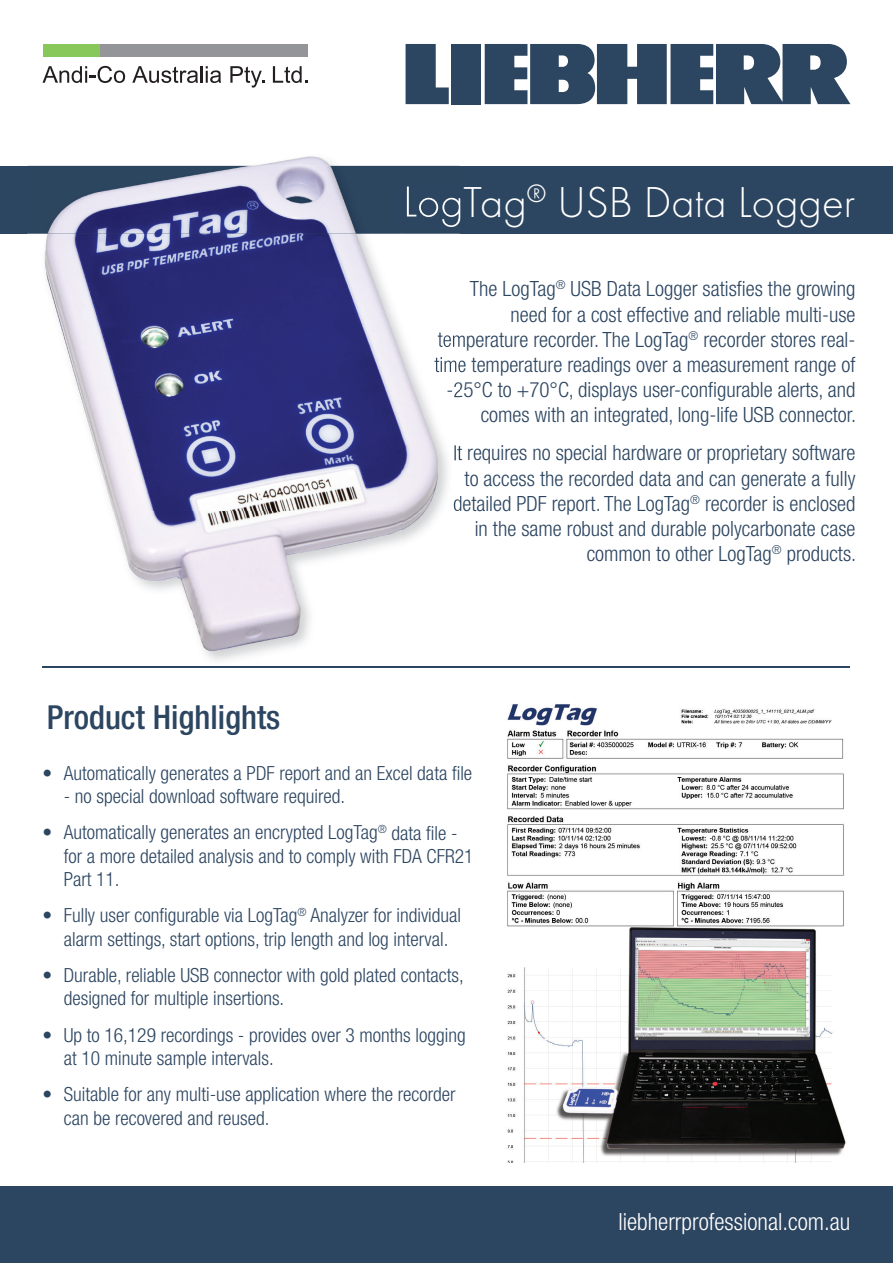
<style>
.page{position:relative;width:893px;height:1263px;background:#fff}
.page>*{position:absolute;margin:0;border:0;box-sizing:border-box;transform-origin:0 0}
.t1{font:300 44.85px "Futura";color:#fff}
.t2{font:500 condensed 33.15px "Helvetica Neue";color:#2c4560}
.t3{font:300 condensed 23.7px "Helvetica Neue";color:#fff}
.t4{font:300 condensed 21px/25.2px "Helvetica Neue";color:#2c4560;text-align:right}
.t5{font:300 condensed 19.5px/23.4px "Helvetica Neue";color:#2c4560}
</style>
<div class="page">
<div style="left:0;top:1186px;width:893px;height:77px;background:#2c4560"></div>
<svg style="left:406px;top:44px;width:43px;height:60px"></svg>
<div style="left:452px;top:44px;width:29px;height:60px;background:#2c4560"></div>
<svg style="left:485px;top:44px;width:365px;height:60px"></svg>
<svg style="left:43px;top:66px;width:82px;height:17px"></svg>
<svg style="left:132px;top:66px;width:89px;height:17px"></svg>
<svg style="left:230px;top:66px;width:35px;height:22px"></svg>
<div style="left:100px;top:44px;width:207px;height:13px;background:#939598"></div>
<div style="left:43px;top:44px;width:57px;height:13px;background:#88c75a"></div>
<svg style="left:273px;top:66px;width:35px;height:17px"></svg>
<div style="left:0;top:166px;width:893px;height:67px;background:#2c4560"></div>
<img style="left:453px;top:198px;width:7px;height:29px">
<img style="left:453px;top:335px;width:7px;height:12px">
<img style="left:453px;top:360px;width:7px;height:12px">
<img style="left:454px;top:382px;width:6px;height:16px">
<img style="left:454px;top:445px;width:6px;height:16px">
<img style="left:454px;top:499px;width:6px;height:12px">
<img style="left:41px;top:156px;width:412px;height:505px">
<img style="left:41px;top:166px;width:412px;height:67px">
<img style="left:392px;top:187px;width:61px;height:40px">
<img style="left:438px;top:332px;width:15px;height:19px">
<img style="left:434px;top:357px;width:19px;height:19px">
<img style="left:448px;top:382px;width:5px;height:19px">
<img style="left:507px;top:703px;width:339px;height:459px">
<hr style="left:43px;top:666px;width:807px;height:2px;background:#2c4560">
<h1 class="t1" style="left:403px;top:176px;width:454px">LogTag<sup>®</sup> USB Data Logger</h1>
<h2 class="t2" style="left:47px;top:697px;width:235px">Product Highlights</h2>
<p class="t4" style="left:434px;top:276px;width:423px">The LogTag<sup>®</sup> USB Data Logger satisfies the growing need for a cost effective and reliable multi-use temperature recorder. The LogTag<sup>®</sup> recorder stores real&shy;time temperature readings over a measurement range of -25°C to +70°C, displays user-configurable alerts, and comes with an integrated, long-life USB connector.</p>
<p class="t4" style="left:453px;top:440px;width:405px">It requires no special hardware or proprietary software to access the recorded data and can generate a fully detailed PDF report. The LogTag<sup>®</sup> recorder is enclosed in the same robust and durable polycarbonate case common to other LogTag<sup>®</sup> products.</p>
<p class="t5" style="left:43px;top:761px;width:431px">• Automatically generates a PDF report and an Excel data file</p>
<p class="t5" style="left:64px;top:784px;width:283px">- no special download software required.</p>
<p class="t5" style="left:64px;top:821px;width:411px;text-indent:-21px">• Automatically generates an encrypted LogTag<sup>®</sup> data file - for a more detailed analysis and to comply with FDA CFR21<br>Part 11.</p>
<p class="t5" style="left:43px;top:904px;width:420px;text-align:center">• Fully user configurable via LogTag<sup>®</sup> Analyzer for individual alarm settings, start options, trip length and log interval.</p>
<p class="t5" style="left:64px;top:963px;width:401px;text-indent:-21px">• Durable, reliable USB connector with gold plated contacts, designed for multiple insertions.</p>
<p class="t5" style="left:64px;top:1023px;width:403px;text-indent:-21px">• Up to 16,129 recordings - provides over 3 months logging at 10 minute sample intervals.</p>
<p class="t5" style="left:64px;top:1082px;width:393px;text-indent:-21px">• Suitable for any multi-use application where the recorder can be recovered and reused.</p>
<p class="t3" style="left:618px;top:1208px;width:234px">liebherrprofessional.com.au</p>
</div>
